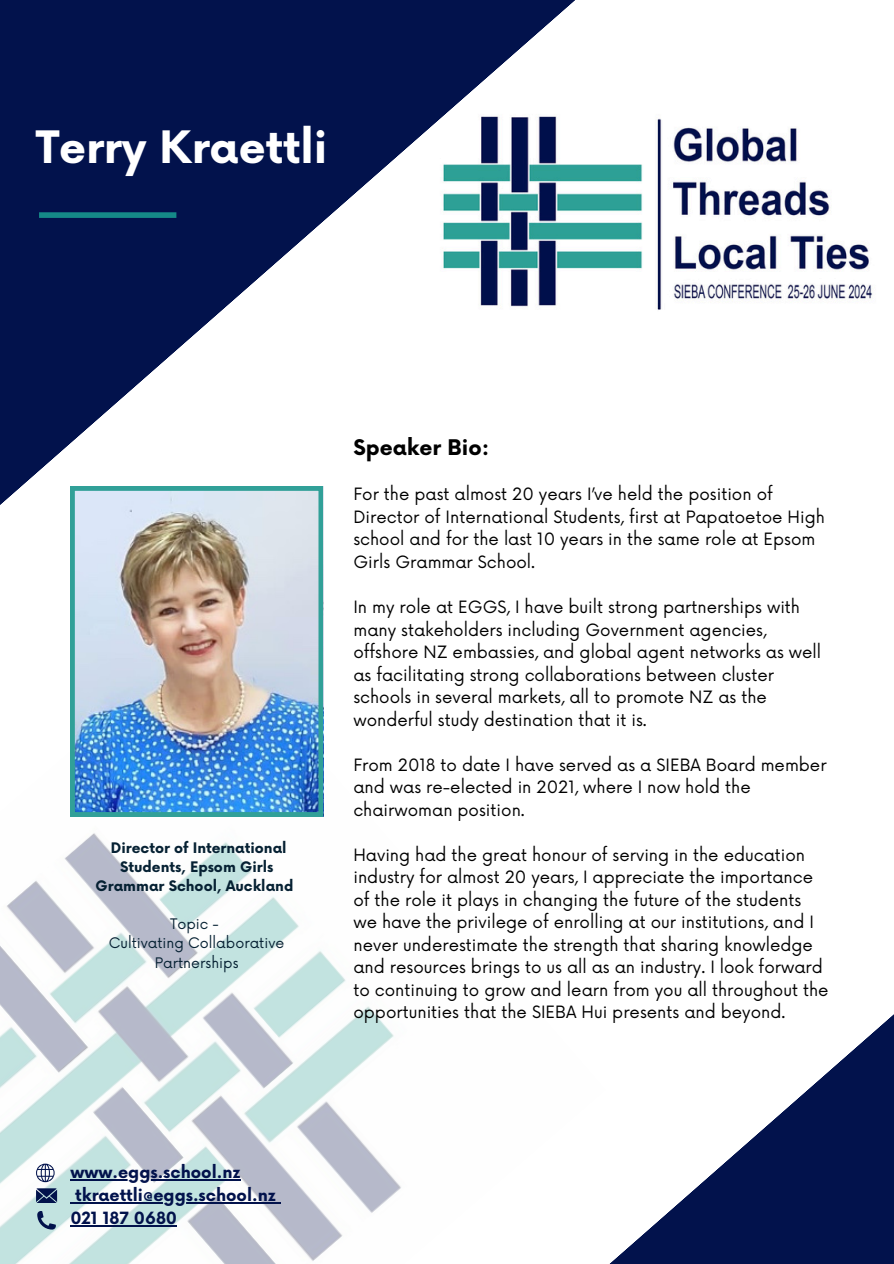
<style>
.page{position:relative;width:894px;height:1264px;background:#fff}
.page>*{position:absolute;margin:0;border:0;box-sizing:border-box;transform-origin:0 0}
.t1{font:700 43.5px "Now";color:#fff}
.t2{font:700 21px "Now";color:#000}
.t3{font:16.5px/22.5px "Now";color:#000}
.t4{font:700 16.5px/23px "Now";color:#02124c}
.t5{font:700 14.25px/19.2px "Now";color:#062133;text-align:center}
.t6{font:14.25px/19.2px "Now";color:#062133;text-align:center}
</style>
<div class="page">
<img style="left:729px;top:128px;width:144px;height:173px">
<svg style="left:0;top:0;width:729px;height:631px"></svg>
<div style="left:39px;top:212px;width:137px;height:6px;background:#158a88"></div>
<img style="left:0;top:631px;width:401px;height:632px">
<svg style="left:611px;top:1015px;width:282px;height:248px"></svg>
<img style="left:70px;top:486px;width:252px;height:330px">
<svg style="left:36px;top:1188px;width:21px;height:14px"></svg>
<svg style="left:37px;top:1210px;width:19px;height:19px"></svg>
<hr style="left:70px;top:1179px;width:170px;height:1px;background:#02124c">
<hr style="left:75px;top:1202px;width:201px;height:1px;background:#02124c">
<hr style="left:70px;top:1225px;width:107px;height:1px;background:#02124c">
<svg style="left:36px;top:1163px;width:19px;height:19px"></svg>
<h2 class="t1" style="left:36px;top:124px;width:293px">Terry Kraettli</h2>
<p class="t5" style="left:96px;top:838px;width:199px">Director of International<br>Students, Epsom Girls<br>Grammar School, Auckland</p>
<h4 class="t6" style="left:170px;top:915px;width:50px">Topic -</h4>
<h4 class="t6" style="left:109px;top:934px;width:177px">Cultivating Collaborative<br>Partnerships</h4>
<h4 class="t4" style="left:70px;top:1161px;width:172px">www.eggs.school.nz</h4>
<p class="t4" style="left:70px;top:1184px;width:207px">tkraettli@eggs.school.nz<br>021 187 0680</p>
<h4 class="t2" style="left:353px;top:436px;width:137px">Speaker Bio:</h4>
<h5 class="t3" style="left:353px;top:484px;width:473px">For the past almost 20 years I’ve held the position of Director of International Students, first at Papatoetoe High school and for the last 10 years in the same role at Epsom Girls Grammar School.</h5>
<p class="t3" style="left:353px;top:596px;width:469px">In my role at EGGS, I have built strong partnerships with many stakeholders including Government agencies, offshore NZ embassies, and global agent networks as well as facilitating strong collaborations between cluster schools in several markets, all to promote NZ as the wonderful study destination that it is.</p>
<p class="t3" style="left:353px;top:754px;width:474px">From 2018 to date I have served as a SIEBA Board member and was re-elected in 2021, where I now hold the chairwoman position.</p>
<p class="t3" style="left:353px;top:844px;width:476px">Having had the great honour of serving in the education industry for almost 20 years, I appreciate the importance of the role it plays in changing the future of the students we have the privilege of enrolling at our institutions, and I never underestimate the strength that sharing knowledge and resources brings to us all as an industry. I look forward to continuing to grow and learn from you all throughout the opportunities that the SIEBA Hui presents and beyond.</p>
</div>
